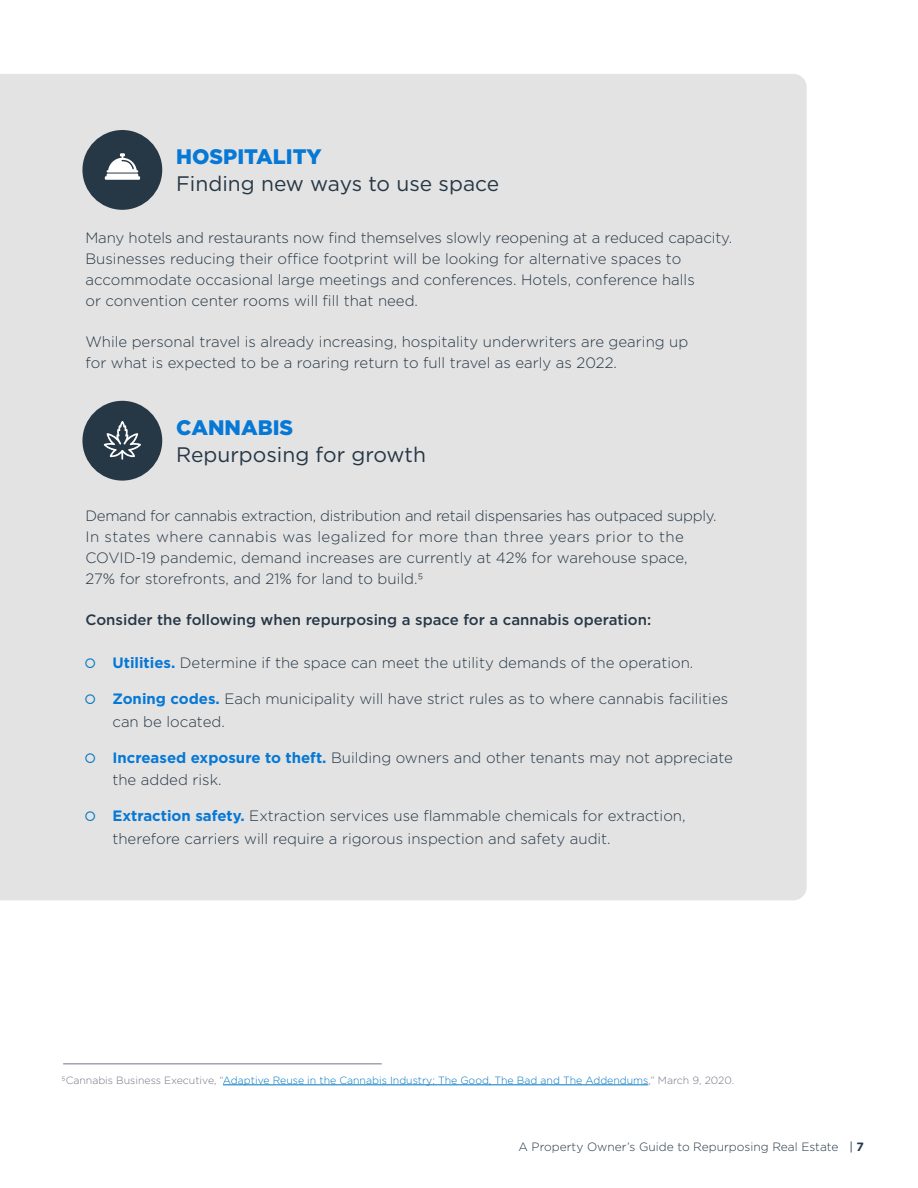
<style>
.page{position:relative;width:918px;height:1188px;background:#fff}
.page>*{position:absolute;margin:0;border:0;box-sizing:border-box;transform-origin:0 0}
.t1{font:21px "Gotham";color:#263746}
.t2{font:900 21px "Gotham";color:#0678d5}
.t3{font:300 15px/21px "Gotham";color:#263746}
.t4{font:500 15px "Gotham";color:#263746}
.t5{font:300 12px "Gotham";color:#263746}
.t6{font:300 10.5px "Gotham";color:#0077c1}
.s1{font-weight:700;color:#0678d5}
.s2{color:#757584}
.s3{font-weight:400}
.s4{font-weight:700}
</style>
<div class="page">
<div style="left:0;top:74px;width:807px;height:826px;background:#e3e3e3"></div>
<div style="left:82px;top:130px;width:80px;height:80px;background:#263746;border-radius:50%"></div>
<svg style="left:105px;top:153px;width:35px;height:27px"></svg>
<div style="left:82px;top:401px;width:80px;height:80px;background:#263746;border-radius:50%"></div>
<svg style="left:104px;top:421px;width:37px;height:39px"></svg>
<hr style="left:223px;top:1085px;width:425px;height:1px;background:#0077c1">
<hr style="left:63px;top:1063px;width:319px;height:1px;background:#757584">
<svg style="left:85px;top:658px;width:10px;height:10px"></svg>
<svg style="left:85px;top:694px;width:10px;height:10px"></svg>
<svg style="left:85px;top:753px;width:10px;height:10px"></svg>
<svg style="left:85px;top:811px;width:10px;height:10px"></svg>
<h1 class="t2" style="left:176px;top:142px;width:147px">HOSPITALITY</h1>
<h1 class="t1" style="left:176px;top:170px;width:325px">Finding new ways to use space</h1>
<p class="t3" style="left:85px;top:227px;width:648px">Many hotels and restaurants now find themselves slowly reopening at a reduced capacity.<br>Businesses reducing their office footprint will be looking for alternative spaces to accommodate occasional large meetings and conferences. Hotels, conference halls<br>or convention center rooms will fill that need.</p>
<p class="t3" style="left:85px;top:331px;width:604px">While personal travel is already increasing, hospitality underwriters are gearing up for what is expected to be a roaring return to full travel as early as 2022.</p>
<h1 class="t2" style="left:176px;top:413px;width:119px">CANNABIS</h1>
<h1 class="t1" style="left:176px;top:441px;width:251px">Repurposing for growth</h1>
<p class="t3" style="left:85px;top:504px;width:633px">Demand for cannabis extraction, distribution and retail dispensaries has outpaced supply.<br>In states where cannabis was legalized for more than three years prior to the COVID-19 pandemic, demand increases are currently at 42% for warehouse space, 27% for storefronts, and 21% for land to build.5</p>
<p class="t4" style="left:85px;top:610px;width:567px">Consider the following when repurposing a space for a cannabis operation:</p>
<p class="t3" style="left:112px;top:652px;width:582px"><span class="s1">Utilities.</span> Determine if the space can meet the utility demands of the operation.</p>
<p class="t3" style="left:112px;top:687px;width:617px;line-height:22.5px"><span class="s1">Zoning codes.</span> Each municipality will have strict rules as to where cannabis facilities can be located.</p>
<p class="t3" style="left:112px;top:746px;width:622px;line-height:22.5px"><span class="s1">Increased exposure to theft.</span> Building owners and other tenants may not appreciate the added risk.</p>
<p class="t3" style="left:112px;top:804px;width:575px;line-height:22.5px"><span class="s1">Extraction safety.</span> Extraction services use flammable chemicals for extraction, therefore carriers will require a rigorous inspection and safety audit.</p>
<p class="t6" style="left:61px;top:1073px;width:674px"><span class="s2">5Cannabis Business Executive, “</span>Adaptive Reuse in the Cannabis Industry: The Good, The Bad and The Addendums<span class="s2">,” March 9, 2020.</span></p>
<p class="t5" style="left:519px;top:1139px;width:347px">A Property Owner’s Guide to Repurposing Real Estate <span class="s3">|</span> <span class="s4">7</span></p>
</div>
